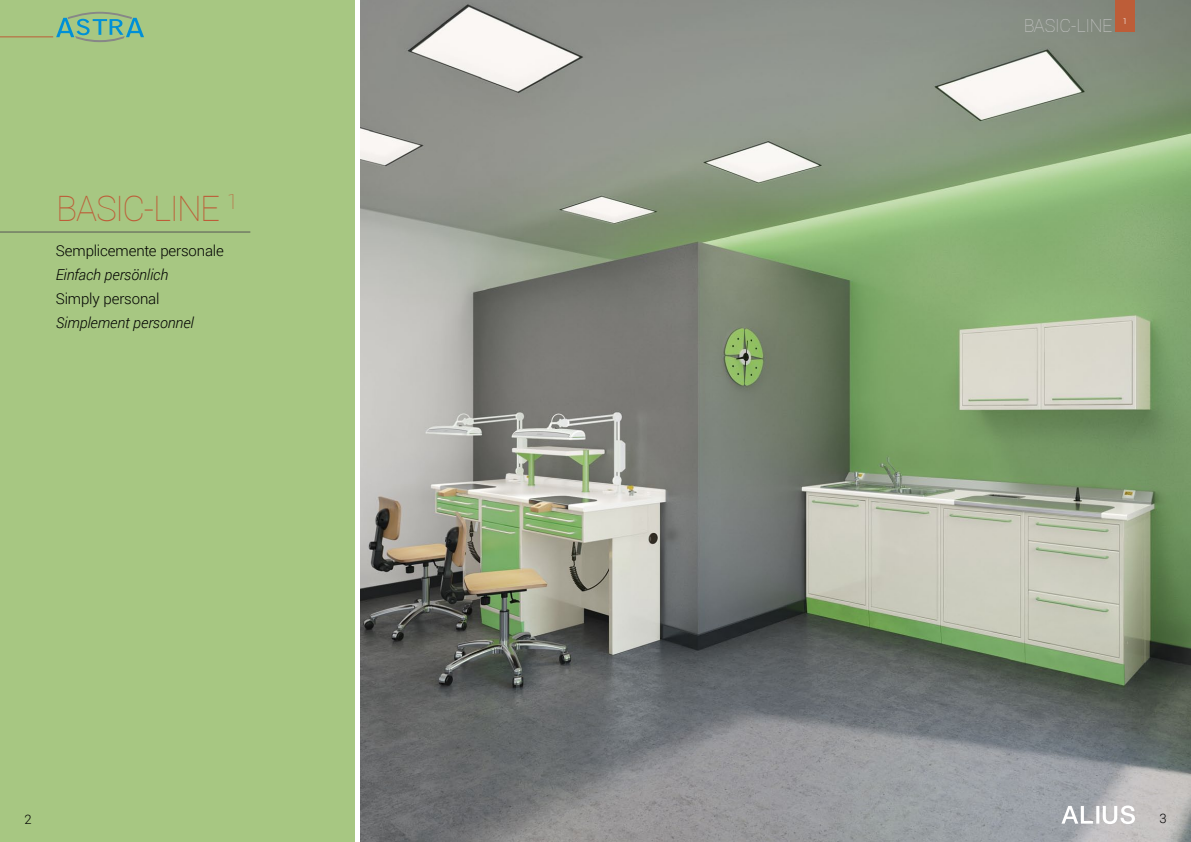
<style>
.page{position:relative;width:1191px;height:842px;background:#fff}
.page>*{position:absolute;margin:0;border:0;box-sizing:border-box;transform-origin:0 0}
.t1{font:100 35px "Roboto";letter-spacing:-.05em;color:#bd5d38}
.t2{font:100 18px "Roboto";letter-spacing:-.015em;color:#c6c6c6}
.t3{font:300 15px "Roboto";letter-spacing:-.01em;color:#000}
.t4{font:italic 300 15px "Roboto";letter-spacing:-.005em;color:#000}
.t5{font:300 13px "Roboto";color:#000}
.t6{font:300 8px "Roboto";color:#fff}
</style>
<div class="page">
<div style="left:0;top:0;width:354px;height:842px;background:#a7c782"></div>
<img style="left:360px;top:0;width:831px;height:842px">
<hr style="left:0;top:232px;width:250px;height:1px;background:#575756">
<hr style="left:0;top:37px;width:53px;height:1px;background:#bd5d38">
<svg style="left:56px;top:12px;width:88px;height:30px"></svg>
<div style="left:1115px;top:0;width:20px;height:32px;background:#bd5d38"></div>
<svg style="left:1061px;top:805px;width:74px;height:19px"></svg>
<h1 class="t1" style="left:56px;top:184px;width:183px">BASIC-LINE <sup>1</sup></h1>
<p class="t3" style="left:56px;top:240px;width:170px">Semplicemente personale</p>
<p class="t4" style="left:56px;top:264px;width:114px">Einfach persönlich</p>
<p class="t3" style="left:56px;top:288px;width:105px">Simply personal</p>
<p class="t4" style="left:56px;top:312px;width:140px">Simplement personnel</p>
<p class="t5" style="left:24px;top:810px;width:9px">2</p>
<p class="t2" style="left:1023px;top:13px;width:91px">BASIC-LINE</p>
<p class="t6" style="left:1123px;top:16px;width:6px">1</p>
<p class="t5" style="left:1159px;top:810px;width:9px">3</p>
</div>
